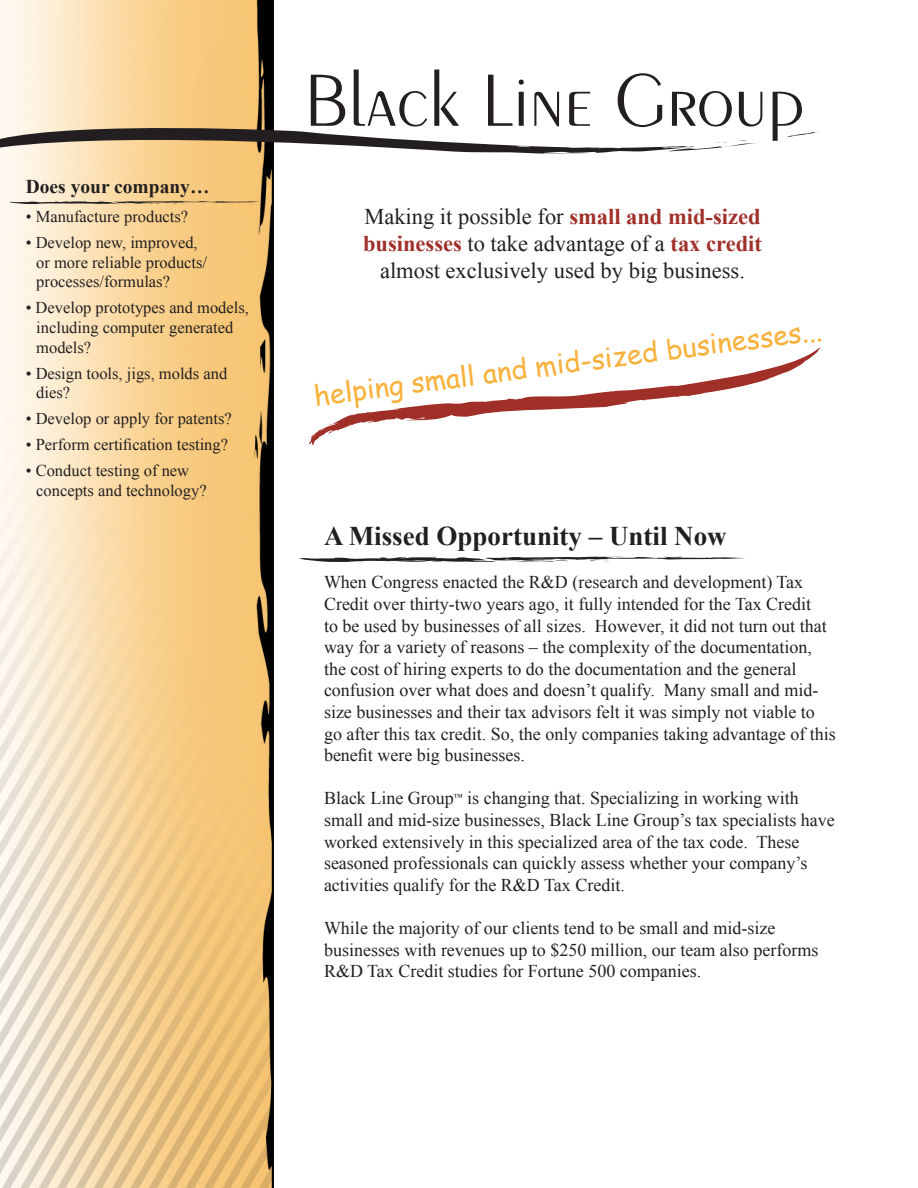
<style>
.page{position:relative;width:918px;height:1188px;background:#fff}
.page>*{position:absolute;margin:0;border:0;box-sizing:border-box;transform-origin:0 0}
.t1{font:27.45px "Comic Sans MS";color:#f8b13c}
.t2{font:700 27px "Times New Roman";color:#231f20}
.t3{font:22.5px/27px "Times New Roman";color:#231f20;text-align:center}
.Sidebar_Heading{font:700 19.5px "Times New Roman";color:#231f20}
.t4{font:18px/21.6px "Times New Roman";color:#231f20}
.sidebar_bullets{font:16.5px/19.8px "Times New Roman";color:#231f20}
.s1{font-weight:700;color:#a02f29}
</style>
<div class="page">
<img style="left:0;top:0;width:274px;height:1188px">
<svg style="left:299px;top:556px;width:446px;height:6px"></svg>
<svg style="left:309px;top:347px;width:512px;height:98px"></svg>
<svg style="left:9px;top:201px;width:252px;height:4px"></svg>
<svg style="left:773px;top:92px;width:45px;height:49px"></svg>
<svg style="left:0;top:69px;width:762px;height:85px"></svg>
<p class="Sidebar_Heading" style="left:26px;top:173px;width:185px">Does your company…</p>
<p class="sidebar_bullets" style="left:26px;top:206px;width:164px">• Manufacture products?</p>
<p class="sidebar_bullets" style="left:36px;top:232px;width:172px;text-indent:-10px">• Develop new, improved, or more reliable products/ processes/formulas?</p>
<p class="sidebar_bullets" style="left:36px;top:298px;width:214px;text-indent:-10px">• Develop prototypes and models, including computer generated models?</p>
<p class="sidebar_bullets" style="left:36px;top:363px;width:193px;text-indent:-10px">• Design tools, jigs, molds and dies?</p>
<p class="sidebar_bullets" style="left:26px;top:409px;width:208px">• Develop or apply for patents?</p>
<p class="sidebar_bullets" style="left:26px;top:434px;width:204px">• Perform certification testing?</p>
<p class="sidebar_bullets" style="left:36px;top:460px;width:172px;text-indent:-10px">• Conduct testing of new concepts and technology?</p>
<p class="t3" style="left:363px;top:203px;width:400px">Making it possible for <span class="s1">small and mid-sized businesses</span> to take advantage of a <span class="s1">tax credit </span>almost exclusively used by big business.</p>
<p class="t1" style="left:311px;top:374px;width:513px;rotate:-7deg">helping small and mid-sized businesses...</p>
<p class="t2" style="left:324px;top:518px;width:404px">A Missed Opportunity – Until Now</p>
<p class="t4" style="left:324px;top:571px;width:513px">When Congress enacted the R&amp;D (research and development) Tax Credit over thirty-two years ago, it fully intended for the Tax Credit<br>to be used by businesses of all sizes. However, it did not turn out that way for a variety of reasons – the complexity of the documentation, the cost of hiring experts to do the documentation and the general confusion over what does and doesn’t qualify. Many small and mid&shy;size businesses and their tax advisors felt it was simply not viable to go after this tax credit. So, the only companies taking advantage of this benefit were big businesses.</p>
<p class="t4" style="left:324px;top:787px;width:512px">Black Line Group<sup>™</sup> is changing that. Specializing in working with small and mid-size businesses, Black Line Group’s tax specialists have worked extensively in this specialized area of the tax code. These seasoned professionals can quickly assess whether your company’s activities qualify for the R&amp;D Tax Credit.</p>
<p class="t4" style="left:324px;top:917px;width:496px">While the majority of our clients tend to be small and mid-size businesses with revenues up to $250 million, our team also performs<br>R&amp;D Tax Credit studies for Fortune 500 companies.</p>
</div>
